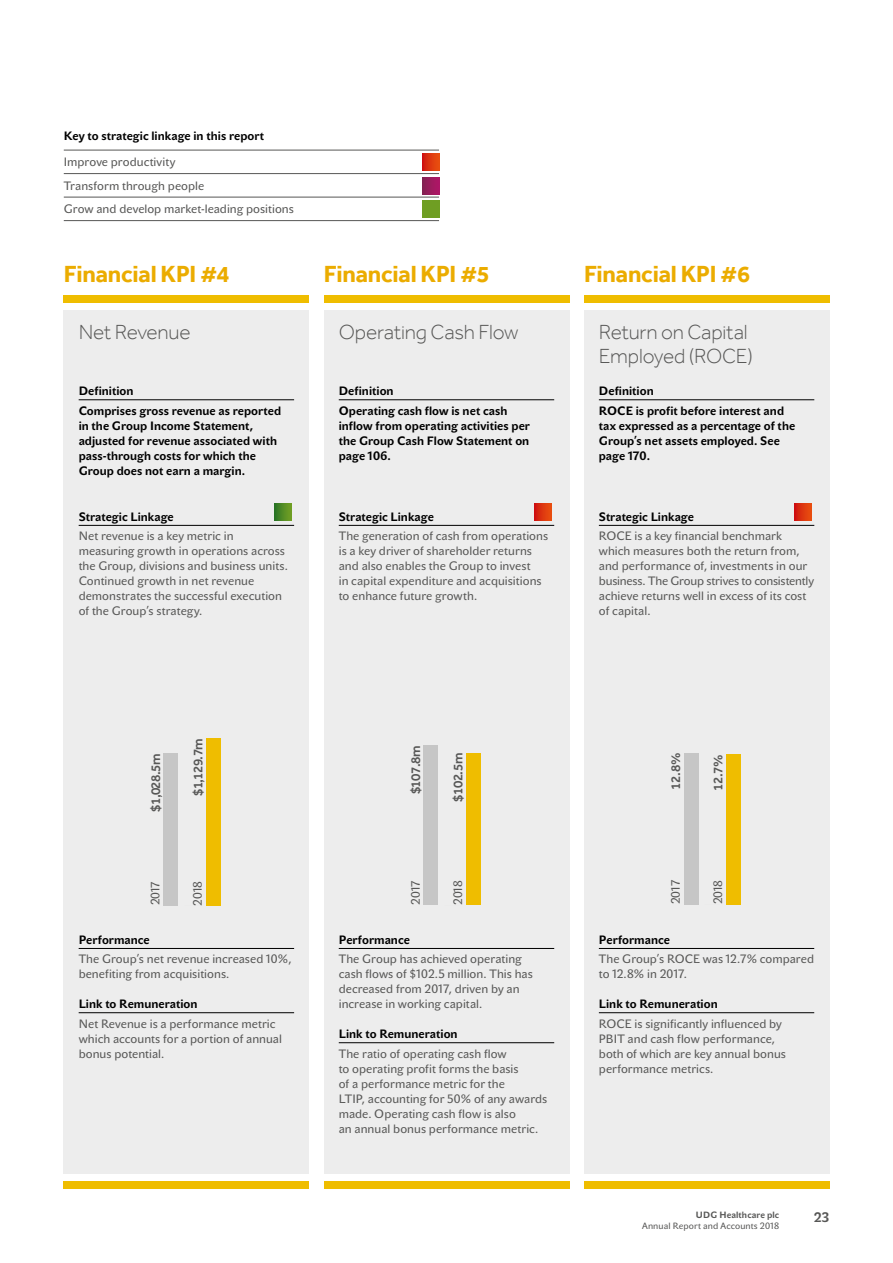
<style>
.page{position:relative;width:893px;height:1263px;background:#fff}
.page>*{position:absolute;margin:0;border:0;box-sizing:border-box;transform-origin:0 0}
.t1{font:700 24px "Effra";letter-spacing:-.01em;color:#ebac00}
.t2{font:300 21px/24px "Effra";letter-spacing:-.01em;color:#575756}
.t3{font:500 13.5px "Effra";letter-spacing:-.04em;color:#575756}
.t4{font:700 13.5px "John Sans Text Pro";color:#575756}
.t5{font:12px/15px "John Sans Text Pro";letter-spacing:.005em;color:#575756}
.t6{font:700 12px/15px "John Sans Text Pro";letter-spacing:.005em;color:#000}
.t7{font:9px "John Sans Text Pro";letter-spacing:.015em;color:#575756}
.t8{font:700 9px "John Sans Text Pro";letter-spacing:.015em;color:#575756}
</style>
<div class="page">
<div style="left:64px;top:310px;width:245px;height:864px;background:#ededed"></div>
<div style="left:324px;top:310px;width:245px;height:864px;background:#ededed"></div>
<div style="left:584px;top:310px;width:245px;height:864px;background:#ededed"></div>
<div style="left:64px;top:1181px;width:245px;height:7px;background:#efbd00"></div>
<div style="left:64px;top:296px;width:245px;height:7px;background:#efbd00"></div>
<div style="left:324px;top:1181px;width:245px;height:7px;background:#efbd00"></div>
<div style="left:324px;top:296px;width:245px;height:7px;background:#efbd00"></div>
<div style="left:584px;top:1181px;width:245px;height:7px;background:#efbd00"></div>
<div style="left:584px;top:296px;width:245px;height:7px;background:#efbd00"></div>
<div style="left:206px;top:739px;width:15px;height:167px;background:#efbd00"></div>
<div style="left:163px;top:754px;width:15px;height:152px;background:#c6c6c6"></div>
<div style="left:466px;top:753px;width:15px;height:152px;background:#efbd00"></div>
<div style="left:423px;top:746px;width:15px;height:159px;background:#c6c6c6"></div>
<div style="left:726px;top:754px;width:15px;height:151px;background:#efbd00"></div>
<div style="left:684px;top:753px;width:14px;height:152px;background:#c6c6c6"></div>
<hr style="left:79px;top:525px;width:215px;height:1px;background:#000">
<svg style="left:274px;top:504px;width:17px;height:17px"></svg>
<hr style="left:339px;top:525px;width:215px;height:1px;background:#000">
<svg style="left:534px;top:504px;width:17px;height:17px"></svg>
<hr style="left:599px;top:525px;width:215px;height:1px;background:#000">
<svg style="left:794px;top:504px;width:17px;height:17px"></svg>
<hr style="left:79px;top:399px;width:215px;height:1px;background:#000">
<hr style="left:339px;top:399px;width:215px;height:1px;background:#000">
<hr style="left:599px;top:399px;width:215px;height:1px;background:#000">
<hr style="left:79px;top:948px;width:215px;height:1px;background:#000">
<hr style="left:79px;top:1012px;width:215px;height:1px;background:#000">
<hr style="left:339px;top:948px;width:215px;height:1px;background:#000">
<hr style="left:339px;top:1042px;width:215px;height:1px;background:#000">
<hr style="left:599px;top:948px;width:215px;height:1px;background:#000">
<hr style="left:599px;top:1012px;width:215px;height:1px;background:#000">
<hr style="left:64px;top:150px;width:375px;height:1px;background:#575756">
<hr style="left:64px;top:173px;width:375px;height:1px;background:#575756">
<hr style="left:64px;top:197px;width:375px;height:1px;background:#575756">
<hr style="left:64px;top:220px;width:375px;height:1px;background:#575756">
<svg style="left:422px;top:154px;width:17px;height:17px"></svg>
<svg style="left:422px;top:177px;width:17px;height:17px"></svg>
<div style="left:422px;top:200px;width:17px;height:17px;background:#6f9e23"></div>
<p class="t6" style="left:64px;top:129px;width:202px">Key to strategic linkage in this report</p>
<p class="t5" style="left:64px;top:151px;width:232px;line-height:23.5px">Improve productivity<br>Transform through people<br>Grow and develop market-leading positions</p>
<h1 class="t1" style="left:64px;top:259px;width:167px">Financial KPI #4</h1>
<h1 class="t1" style="left:324px;top:259px;width:168px">Financial KPI #5</h1>
<h1 class="t1" style="left:584px;top:259px;width:168px">Financial KPI #6</h1>
<h2 class="t2" style="left:79px;top:320px;width:113px">Net Revenue</h2>
<p class="t6" style="left:79px;top:382px;width:204px;line-height:19.2px">Definition<br>Comprises gross revenue as reported</p>
<p class="t6" style="left:79px;top:418px;width:200px">in the Group Income Statement, adjusted for revenue associated with pass-through costs for which the<br>Group does not earn a margin.</p>
<p class="t6" style="left:79px;top:510px;width:97px">Strategic Linkage</p>
<p class="t5" style="left:79px;top:529px;width:211px">Net revenue is a key metric in measuring growth in operations across the Group, divisions and business units.<br>Continued growth in net revenue demonstrates the successful execution of the Group’s strategy.</p>
<h2 class="t2" style="left:339px;top:320px;width:181px">Operating Cash Flow</h2>
<p class="t6" style="left:339px;top:382px;width:170px;line-height:19.2px">Definition<br>Operating cash flow is net cash</p>
<p class="t6" style="left:339px;top:418px;width:193px;text-align:justify">inflow from operating activities per the Group Cash Flow Statement on page 106.</p>
<p class="t6" style="left:339px;top:510px;width:97px">Strategic Linkage</p>
<p class="t5" style="left:339px;top:529px;width:211px">The generation of cash from operations is a key driver of shareholder returns and also enables the Group to invest<br>in capital expenditure and acquisitions to enhance future growth.</p>
<p class="t3" style="left:148px;top:812px;width:59px;rotate:-90deg">$1,028.5m</p>
<p class="t3" style="left:190px;top:796px;width:59px;rotate:-90deg">$1,129.7m</p>
<p class="t5" style="left:148px;top:905px;width:26px;rotate:-90deg">2017</p>
<p class="t5" style="left:191px;top:905px;width:26px;rotate:-90deg">2018</p>
<p class="t6" style="left:79px;top:933px;width:73px">Performance</p>
<p class="t5" style="left:79px;top:952px;width:214px">The Group’s net revenue increased 10%, benefiting from acquisitions.</p>
<p class="t6" style="left:79px;top:997px;width:120px">Link to Remuneration</p>
<p class="t5" style="left:79px;top:1016px;width:205px">Net Revenue is a performance metric which accounts for a portion of annual bonus potential.</p>
<p class="t3" style="left:408px;top:794px;width:50px;rotate:-90deg">$107.8m</p>
<p class="t3" style="left:450px;top:802px;width:50px;rotate:-90deg">$102.5m</p>
<p class="t5" style="left:408px;top:905px;width:26px;rotate:-90deg">2017</p>
<p class="t5" style="left:451px;top:905px;width:26px;rotate:-90deg">2018</p>
<p class="t6" style="left:339px;top:933px;width:73px">Performance</p>
<p class="t5" style="left:339px;top:952px;width:196px">The Group has achieved operating cash flows of $102.5 million. This has decreased from 2017, driven by an increase in working capital.</p>
<p class="t6" style="left:339px;top:1027px;width:120px">Link to Remuneration</p>
<p class="t5" style="left:339px;top:1046px;width:210px">The ratio of operating cash flow<br>to operating profit forms the basis<br>of a performance metric for the<br>LTIP, accounting for 50% of any awards made. Operating cash flow is also<br>an annual bonus performance metric.</p>
<h2 class="t2" style="left:599px;top:320px;width:156px">Return on Capital<br>Employed (ROCE)</h2>
<p class="t6" style="left:599px;top:382px;width:187px;line-height:19.2px">Definition<br>ROCE is profit before interest and</p>
<p class="t6" style="left:599px;top:418px;width:198px">tax expressed as a percentage of the<br>Group’s net assets employed. See page 170.</p>
<p class="t6" style="left:599px;top:510px;width:97px">Strategic Linkage</p>
<p class="t5" style="left:599px;top:529px;width:217px">ROCE is a key financial benchmark which measures both the return from, and performance of, investments in our business. The Group strives to consistently achieve returns well in excess of its cost of capital.</p>
<p class="t3" style="left:668px;top:790px;width:38px;rotate:-90deg">12.8%</p>
<p class="t3" style="left:710px;top:791px;width:38px;rotate:-90deg">12.7%</p>
<p class="t5" style="left:668px;top:904px;width:26px;rotate:-90deg">2017</p>
<p class="t5" style="left:711px;top:904px;width:26px;rotate:-90deg">2018</p>
<p class="t6" style="left:599px;top:933px;width:73px">Performance</p>
<p class="t5" style="left:599px;top:952px;width:217px">The Group’s ROCE was 12.7% compared to 12.8% in 2017.</p>
<p class="t6" style="left:599px;top:997px;width:120px">Link to Remuneration</p>
<p class="t5" style="left:599px;top:1016px;width:189px">ROCE is significantly influenced by<br>PBIT and cash flow performance, both of which are key annual bonus performance metrics.</p>
<p class="t8" style="left:696px;top:1210px;width:85px">UDG Healthcare plc</p>
<p class="t4" style="left:814px;top:1209px;width:17px">23</p>
<p class="t7" style="left:642px;top:1220px;width:139px">Annual Report and Accounts 2018</p>
</div>
